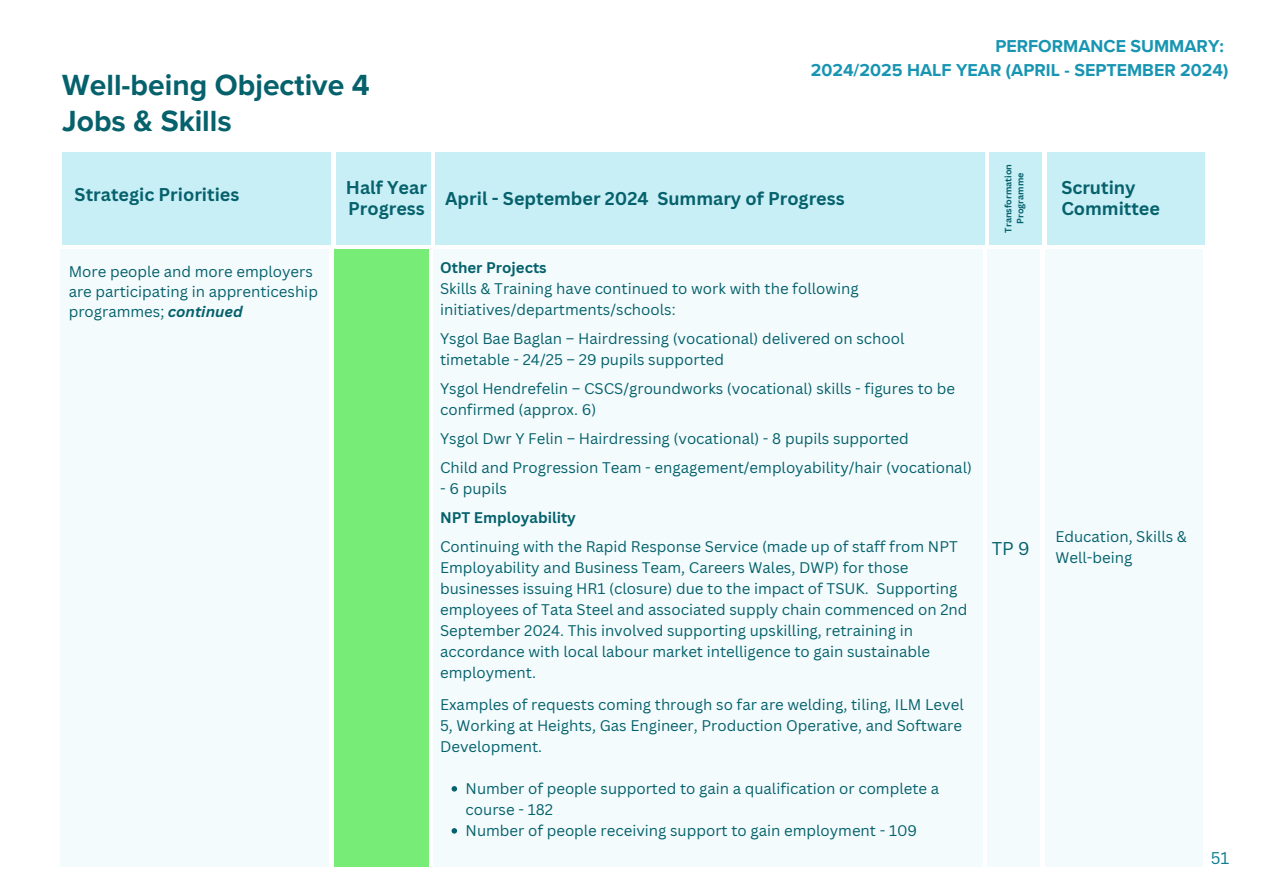
<style>
.page{position:relative;width:1263px;height:894px;background:#fff}
.page>*{position:absolute;margin:0;border:0;box-sizing:border-box;transform-origin:0 0}
.t1{font:700 30px "Proxima Nova";color:#05616b}
.t2{font:700 18px/21.3px "Canva Sans";color:#05616b}
.t3{font:18px "Canva Sans";color:#05616b}
.t4{font:700 17.7px/24px "Proxima Nova";color:#1895b2;text-align:right}
.t5{font:16.5px "Canva Sans";color:#0c7e91}
.t6{font:15px/21px "Canva Sans";color:#05616b}
.t7{font:700 15px "Canva Sans";color:#05616b}
.t8{font:700 9px/12px "Canva Sans";color:#05616b;text-align:center}
.s1{font-weight:700;font-style:italic}
.s2{font-weight:700}
</style>
<div class="page">
<div style="left:62px;top:152px;width:268px;height:92px;background:#c8eef6"></div>
<div style="left:336px;top:152px;width:95px;height:92px;background:#c8eef6"></div>
<div style="left:435px;top:152px;width:247px;height:92px;background:#c8eef6"></div>
<div style="left:662px;top:152px;width:322px;height:92px;background:#c8eef6"></div>
<div style="left:990px;top:152px;width:52px;height:92px;background:#c8eef6"></div>
<div style="left:1047px;top:152px;width:158px;height:92px;background:#c8eef6"></div>
<div style="left:60px;top:250px;width:268px;height:616px;background:#f3fbfd"></div>
<div style="left:334px;top:250px;width:95px;height:616px;background:#77ed77"></div>
<div style="left:433px;top:250px;width:273px;height:616px;background:#f3fbfd"></div>
<div style="left:678px;top:250px;width:304px;height:616px;background:#f3fbfd"></div>
<div style="left:987px;top:250px;width:53px;height:616px;background:#f3fbfd"></div>
<div style="left:1045px;top:250px;width:158px;height:616px;background:#f3fbfd"></div>
<svg style="left:452px;top:786px;width:5px;height:5px"></svg>
<svg style="left:452px;top:828px;width:5px;height:5px"></svg>
<p class="t1" style="left:62px;top:67px;width:309px">Well-being Objective 4</p>
<h2 class="t1" style="left:62px;top:103px;width:171px">Jobs &amp; Skills</h2>
<h6 class="t4" style="left:811px;top:35px;width:419px">PERFORMANCE SUMMARY:<br>2024/2025 HALF YEAR (APRIL - SEPTEMBER 2024)</h6>
<h1 class="t2" style="left:75px;top:183px;width:166px">Strategic Priorities</h1>
<h4 class="t2" style="left:346px;top:176px;width:83px">Half Year<br>Progress</h4>
<h4 class="t2" style="left:445px;top:187px;width:401px">April - September 2024 Summary of Progress</h4>
<h6 class="t6" style="left:69px;top:260px;width:251px;line-height:20.2px">More people and more employers are participating in apprenticeship programmes; <span class="s1">continued</span></h6>
<h6 class="t6" style="left:440px;top:257px;width:420px"><span class="s2">Other Projects<br></span>Skills &amp; Training have continued to work with the following initiatives/departments/schools:</h6>
<h6 class="t6" style="left:440px;top:328px;width:466px">Ysgol Bae Baglan – Hairdressing (vocational) delivered on school timetable - 24/25 – 29 pupils supported</h6>
<h6 class="t6" style="left:440px;top:378px;width:516px">Ysgol Hendrefelin – CSCS/groundworks (vocational) skills - figures to be confirmed (approx. 6)</h6>
<h6 class="t6" style="left:440px;top:428px;width:470px">Ysgol Dwr Y Felin – Hairdressing (vocational) - 8 pupils supported</h6>
<h5 class="t6" style="left:440px;top:457px;width:533px">Child and Progression Team - engagement/employability/hair (vocational)</h5>
<h5 class="t6" style="left:440px;top:478px;width:68px">- 6 pupils</h5>
<h6 class="t7" style="left:440px;top:507px;width:137px">NPT Employability</h6>
<h6 class="t6" style="left:440px;top:536px;width:529px">Continuing with the Rapid Response Service (made up of staff from NPT Employability and Business Team, Careers Wales, DWP) for those businesses issuing HR1 (closure) due to the impact of TSUK. Supporting employees of Tata Steel and associated supply chain commenced on 2nd September 2024. This involved supporting upskilling, retraining in accordance with local labour market intelligence to gain sustainable employment.</h6>
<p class="t6" style="left:440px;top:693px;width:525px;text-align:justify">Examples of requests coming through so far are welding, tiling, ILM Level 5, Working at Heights, Gas Engineer, Production Operative, and Software Development.</p>
<p class="t6" style="left:466px;top:777px;width:475px">Number of people supported to gain a qualification or complete a course - 182</p>
<p class="t6" style="left:466px;top:819px;width:453px">Number of people receiving support to gain employment - 109</p>
<h4 class="t8" style="left:1002px;top:232px;width:70px;rotate:-90deg">Transformation<br>Programme</h4>
<h6 class="t2" style="left:1061px;top:176px;width:100px">Scrutiny<br>Committee</h6>
<h3 class="t3" style="left:992px;top:535px;width:40px">TP 9</h3>
<h4 class="t6" style="left:1055px;top:526px;width:133px;line-height:20.2px">Education, Skills &amp;<br>Well-being</h4>
<p class="t5" style="left:1211px;top:845px;width:20px">51</p>
</div>
